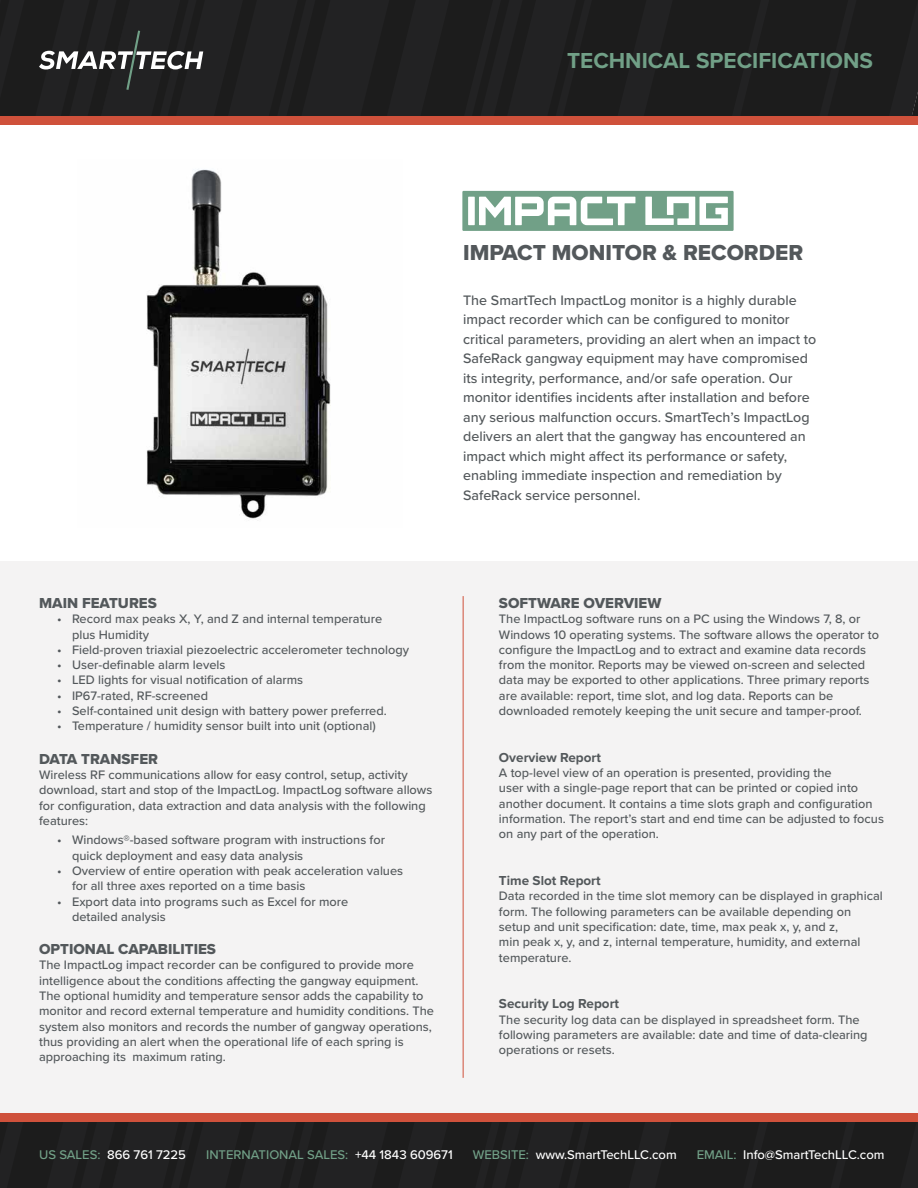
<style>
.page{position:relative;width:918px;height:1188px;background:#fff}
.page>*{position:absolute;margin:0;border:0;box-sizing:border-box;transform-origin:0 0}
.t1{font:700 22.5px "Proxima Nova";color:#71a087}
.t2{font:22.5px "Proxima Nova Extrabld";color:#53585b}
.t3{font:15px "Proxima Nova Extrabld";color:#53585b}
.t4{font:500 14.25px/19.5px "Proxima Nova";color:#53585b}
.t5{font:700 13.5px "Proxima Nova";color:#53585b}
.t6{font:500 13.05px "Proxima Nova";color:#fff}
.t7{font:500 13.05px "Proxima Nova";color:#71a087}
.t8{font:500 12.75px/15.3px "Proxima Nova";color:#53585b}
.s1{color:#71a087}
.s2{color:#fff}
</style>
<div class="page">
<div style="left:0;top:1121px;width:918px;height:67px;background:#1c1c1c"></div>
<div style="left:0;top:562px;width:918px;height:555px;background:#f4f3f3"></div>
<div style="left:0;top:117px;width:918px;height:8px;background:#cf513b"></div>
<img style="left:146px;top:169px;width:185px;height:350px">
<div style="left:462px;top:191px;width:272px;height:40px;background:#71a087"></div>
<svg style="left:645px;top:197px;width:83px;height:28px"></svg>
<div style="left:468px;top:197px;width:7px;height:28px;background:#fff"></div>
<svg style="left:479px;top:197px;width:156px;height:28px"></svg>
<div style="left:0;top:0;width:918px;height:117px;background:#1c1c1c"></div>
<div style="left:0;top:1113px;width:918px;height:8px;background:#cf513b"></div>
<hr style="left:463px;top:596px;width:1px;height:482px;background:#cf513b">
<h1 class="t1" style="left:567px;top:47px;width:307px">TECHNICAL SPECIFICATIONS</h1>
<h1 class="t2" style="left:463px;top:239px;width:342px">IMPACT MONITOR &amp; RECORDER</h1>
<p class="t4" style="left:463px;top:291px;width:355px">The SmartTech ImpactLog monitor is a highly durable impact recorder which can be configured to monitor critical parameters, providing an alert when an impact to SafeRack gangway equipment may have compromised its integrity, performance, and/or safe operation. Our monitor identifies incidents after installation and before any serious malfunction occurs. SmartTech’s ImpactLog delivers an alert that the gangway has encountered an impact which might affect its performance or safety, enabling immediate inspection and remediation by SafeRack service personnel.</p>
<p class="t3" style="left:39px;top:594px;width:119px">MAIN FEATURES</p>
<p class="t8" style="left:72px;top:612px;width:312px;text-indent:-15px">• Record max peaks X, Y, and Z and internal temperature plus Humidity</p>
<p class="t8" style="left:57px;top:642px;width:354px">• Field-proven triaxial piezoelectric accelerometer technology</p>
<p class="t8" style="left:57px;top:658px;width:170px">• User-definable alarm levels</p>
<p class="t8" style="left:57px;top:673px;width:248px">• LED lights for visual notification of alarms</p>
<p class="t8" style="left:57px;top:688px;width:153px">• IP67-rated, RF-screened</p>
<p class="t8" style="left:57px;top:703px;width:331px">• Self-contained unit design with battery power preferred.</p>
<p class="t8" style="left:57px;top:719px;width:320px">• Temperature / humidity sensor built into unit (optional)</p>
<p class="t3" style="left:39px;top:750px;width:121px">DATA TRANSFER</p>
<p class="t8" style="left:39px;top:767px;width:395px">Wireless RF communications allow for easy control, setup, activity download, start and stop of the ImpactLog. ImpactLog software allows for configuration, data extraction and data analysis with the following features:</p>
<p class="t8" style="left:72px;top:833px;width:314px;text-indent:-15px">• Windows®-based software program with instructions for quick deployment and easy data analysis</p>
<p class="t8" style="left:72px;top:863px;width:333px;text-indent:-15px">• Overview of entire operation with peak acceleration values for all three axes reported on a time basis</p>
<p class="t8" style="left:72px;top:894px;width:278px;text-indent:-15px">• Export data into programs such as Excel for more detailed analysis</p>
<p class="t3" style="left:39px;top:940px;width:178px">OPTIONAL CAPABILITIES</p>
<p class="t8" style="left:39px;top:958px;width:396px">The ImpactLog impact recorder can be configured to provide more intelligence about the conditions affecting the gangway equipment.<br>The optional humidity and temperature sensor adds the capability to monitor and record external temperature and humidity conditions. The system also monitors and records the number of gangway operations, thus providing an alert when the operational life of each spring is approaching its maximum rating.</p>
<p class="t3" style="left:499px;top:594px;width:164px">SOFTWARE OVERVIEW</p>
<p class="t8" style="left:499px;top:612px;width:382px">The ImpactLog software runs on a PC using the Windows 7, 8, or Windows 10 operating systems. The software allows the operator to configure the ImpactLog and to extract and examine data records from the monitor. Reports may be viewed on-screen and selected data may be exported to other applications. Three primary reports are available: report, time slot, and log data. Reports can be downloaded remotely keeping the unit secure and tamper-proof.</p>
<p class="t5" style="left:499px;top:749px;width:104px">Overview Report</p>
<p class="t8" style="left:499px;top:766px;width:387px">A top-level view of an operation is presented, providing the<br>user with a single-page report that can be printed or copied into another document. It contains a time slots graph and configuration information. The report’s start and end time can be adjusted to focus on any part of the operation.</p>
<p class="t5" style="left:499px;top:873px;width:103px">Time Slot Report</p>
<p class="t8" style="left:499px;top:889px;width:385px">Data recorded in the time slot memory can be displayed in graphical form. The following parameters can be available depending on setup and unit specification: date, time, max peak x, y, and z,<br>min peak x, y, and z, internal temperature, humidity, and external temperature.</p>
<p class="t5" style="left:499px;top:996px;width:122px">Security Log Report</p>
<p class="t8" style="left:499px;top:1012px;width:370px">The security log data can be displayed in spreadsheet form. The following parameters are available: date and time of data-clearing operations or resets.</p>
<p class="t6" style="left:39px;top:1147px;width:148px"><span class="s1">US SALES:</span> 866 761 7225</p>
<p class="t7" style="left:206px;top:1147px;width:248px">INTERNATIONAL SALES: <span class="s2">+44 1843 609671</span></p>
<p class="t6" style="left:473px;top:1147px;width:205px"><span class="s1">WEBSITE:</span> www.SmartTechLLC.com</p>
<p class="t6" style="left:697px;top:1147px;width:189px"><span class="s1">EMAIL:</span> Info@SmartTechLLC.com</p>
</div>
